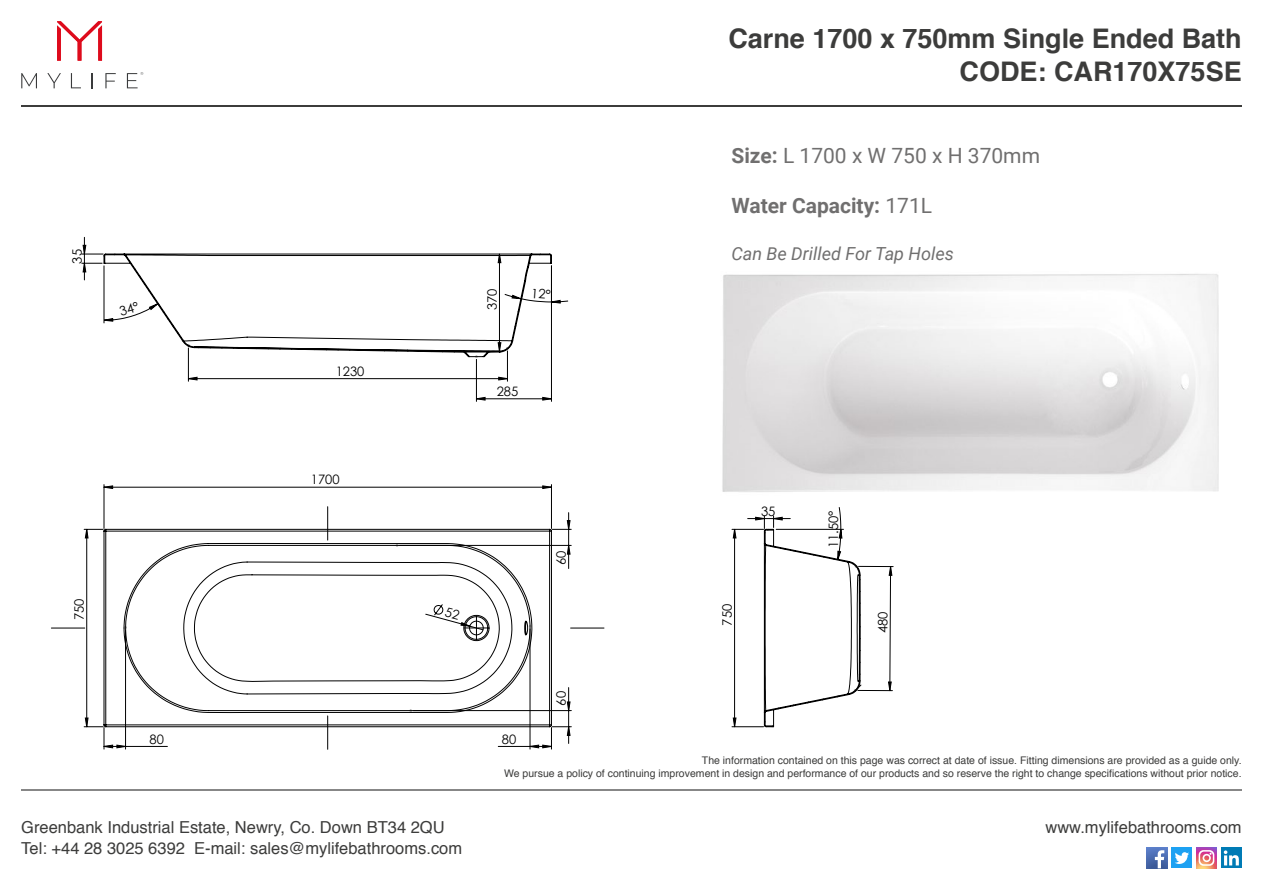
<style>
.page{position:relative;width:1263px;height:893px;background:#fff}
.page>*{position:absolute;margin:0;border:0;box-sizing:border-box;transform-origin:0 0}
.t1{font:700 27px/33px "Helvetica";color:#3c3c3b;text-align:right}
.t2{font:21px "Roboto";color:#706f6f}
.t3{font:700 21px "Roboto";color:#706f6f}
.t4{font:italic 18px "Roboto";color:#706f6f}
.t5{font:16.5px/21px "Helvetica";color:#3c3c3b}
.t6{font:13.05px "Century Gothic";color:#000}
.t7{font:10.5px/12.6px "Helvetica";color:#3c3c3b;text-align:right}
.s1{font-weight:700}
.s2{font-weight:400}
</style>
<div class="page">
<hr style="left:21px;top:789px;width:1221px;height:1px;background:#878787">
<hr style="left:21px;top:105px;width:1221px;height:1px;background:#3c3c3b">
<svg style="left:57px;top:21px;width:45px;height:40px"></svg>
<svg style="left:21px;top:73px;width:16px;height:15px"></svg>
<svg style="left:47px;top:73px;width:14px;height:15px"></svg>
<svg style="left:71px;top:73px;width:10px;height:15px"></svg>
<svg style="left:91px;top:73px;width:1px;height:15px"></svg>
<svg style="left:105px;top:73px;width:11px;height:15px"></svg>
<svg style="left:127px;top:72px;width:16px;height:16px"></svg>
<svg style="left:1146px;top:847px;width:21px;height:21px"></svg>
<svg style="left:1155px;top:850px;width:9px;height:18px"></svg>
<div style="left:1171px;top:847px;width:21px;height:21px;background:#1da1f2"></div>
<svg style="left:1175px;top:852px;width:14px;height:12px"></svg>
<svg style="left:1196px;top:847px;width:21px;height:21px"></svg>
<svg style="left:1199px;top:850px;width:15px;height:16px"></svg>
<div style="left:1221px;top:847px;width:21px;height:21px;background:#007bb5"></div>
<svg style="left:1224px;top:850px;width:15px;height:15px"></svg>
<hr style="left:51px;top:628px;width:34px;height:1px;background:#000">
<hr style="left:507px;top:351px;width:1px;height:30px;background:#000">
<hr style="left:188px;top:348px;width:1px;height:33px;background:#000">
<hr style="left:476px;top:359px;width:1px;height:42px;background:#000">
<hr style="left:551px;top:266px;width:1px;height:135px;background:#000">
<hr style="left:732px;top:529px;width:31px;height:1px;background:#000">
<hr style="left:732px;top:726px;width:31px;height:1px;background:#000">
<svg style="left:188px;top:377px;width:319px;height:3px"></svg>
<svg style="left:748px;top:507px;width:146px;height:221px"></svg>
<svg style="left:84px;top:397px;width:487px;height:352px"></svg>
<svg style="left:82px;top:237px;width:487px;height:121px"></svg>
<p class="t6" style="left:68px;top:264px;width:16px;rotate:-90deg">35</p>
<p class="t6" style="left:70px;top:620px;width:23px;rotate:-90deg">750</p>
<h1 class="t1" style="left:728px;top:23px;width:515px">Carne 1700 x 750mm Single Ended Bath<br>CODE: CAR170X75SE</h1>
<p class="t6" style="left:336px;top:362px;width:30px">1230</p>
<p class="t6" style="left:311px;top:470px;width:30px">1700</p>
<p class="t6" style="left:483px;top:310px;width:23px;rotate:-90deg">370</p>
<p class="t6" style="left:497px;top:382px;width:23px">285</p>
<p class="t6" style="left:552px;top:565px;width:16px;rotate:-90deg">60</p>
<p class="t6" style="left:149px;top:730px;width:16px">80</p>
<p class="t6" style="left:502px;top:730px;width:16px">80</p>
<p class="t6" style="left:552px;top:705px;width:16px;rotate:-90deg">60</p>
<h2 class="t2" style="left:731px;top:141px;width:310px"><span class="s1">Size:</span> L 1700 x W 750 x H 370mm</h2>
<h2 class="t3" style="left:731px;top:191px;width:202px">Water Capacity: <span class="s2">171L</span></h2>
<h3 class="t4" style="left:731px;top:241px;width:224px">Can Be Drilled For Tap Holes</h3>
<p class="t6" style="left:761px;top:502px;width:16px">35</p>
<p class="t6" style="left:824px;top:548px;width:39px;rotate:-90deg">°05. 11</p>
<p class="t6" style="left:718px;top:625px;width:23px;rotate:-90deg">750</p>
<p class="t6" style="left:873px;top:633px;width:23px;rotate:-90deg">084</p>
<p class="t7" style="left:504px;top:754px;width:739px">The information contained on this page was correct at date of issue. Fitting dimensions are provided as a guide only.<br>We pursue a policy of continuing improvement in design and performance of our products and so reserve the right to change specifications without prior notice.</p>
<h3 class="t5" style="left:21px;top:818px;width:442px">Greenbank Industrial Estate, Newry, Co. Down BT34 2QU<br>Tel: +44 28 3025 6392 E-mail: sales@mylifebathrooms.com</h3>
<h3 class="t5" style="left:1045px;top:818px;width:198px">www.mylifebathrooms.com</h3>
</div>
